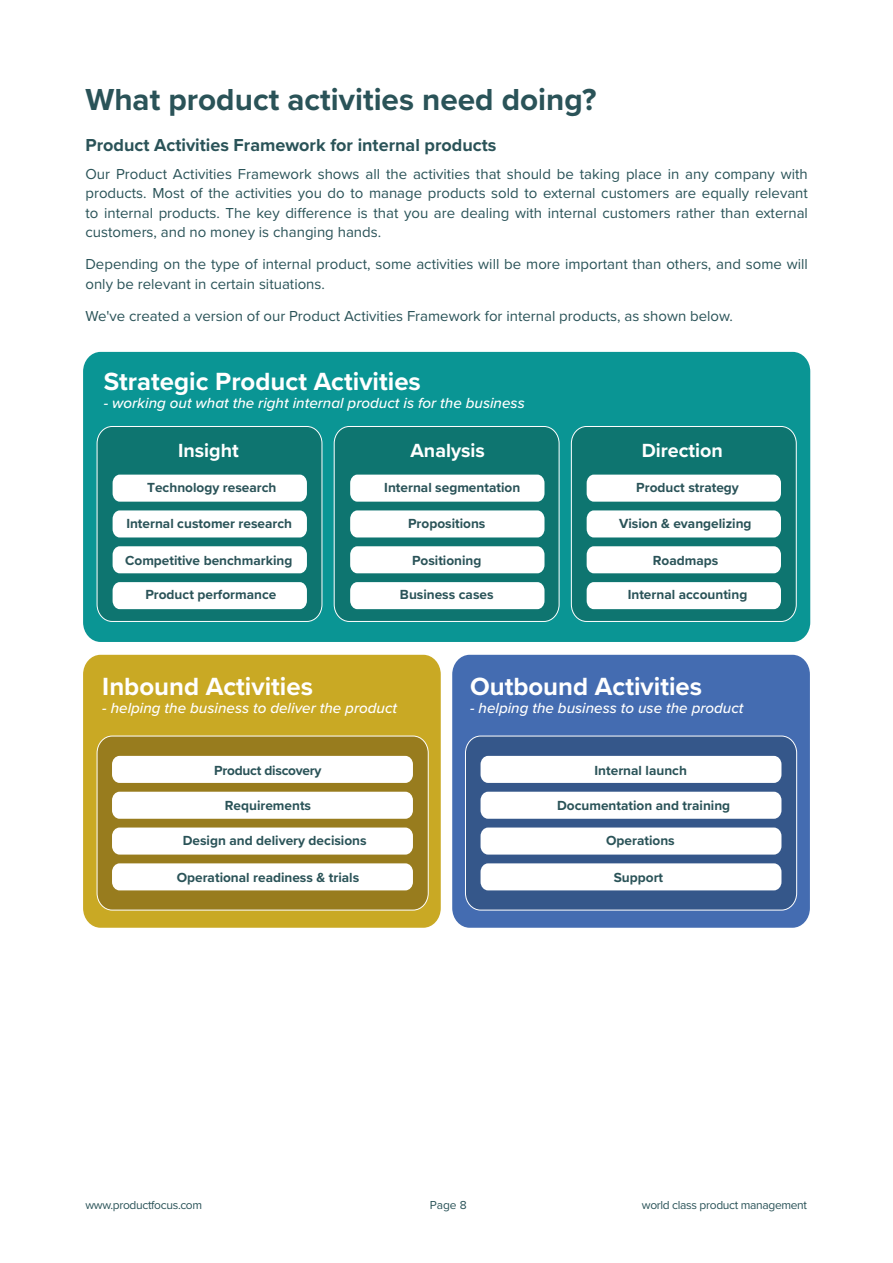
<style>
.page{position:relative;width:893px;height:1263px;background:#fff}
.page>*{position:absolute;margin:0;border:0;box-sizing:border-box;transform-origin:0 0}
.t1{font:700 31.5px "Proxima Nova";color:#2a5358}
.t2{font:700 25.8px "Proxima Nova";color:#fff}
.t3{font:700 19.65px "Proxima Nova";color:#fff}
.t4{font:700 18px "Proxima Nova";color:#2a5358}
.t5{font:italic 500 15.15px "Proxima Nova";color:#fff}
.t6{font:15px/19.5px "Proxima Nova";color:#2a5358;text-align:justify}
.t7{font:700 13.65px "Proxima Nova";color:#2a5358}
.t8{font:12px "Proxima Nova";letter-spacing:-.025em;color:#2a5358}
</style>
<div class="page">
<div style="left:83px;top:352px;width:727px;height:290px;background:#0a9594"></div>
<div style="left:83px;top:655px;width:358px;height:273px;background:#c9a924"></div>
<div style="left:452px;top:655px;width:358px;height:273px;background:#446cb1"></div>
<svg style="left:96px;top:735px;width:333px;height:176px;background:#9e8329"></svg>
<svg style="left:465px;top:735px;width:332px;height:176px;background:#406091"></svg>
<div style="left:481px;top:756px;width:300px;height:27px;background:#fff;border-radius:8px"></div>
<div style="left:481px;top:792px;width:300px;height:27px;background:#fff;border-radius:8px"></div>
<div style="left:481px;top:827px;width:300px;height:27px;background:#fff;border-radius:8px"></div>
<div style="left:481px;top:863px;width:300px;height:27px;background:#fff;border-radius:8px"></div>
<div style="left:112px;top:756px;width:301px;height:27px;background:#fff;border-radius:8px"></div>
<div style="left:112px;top:792px;width:301px;height:27px;background:#fff;border-radius:8px"></div>
<div style="left:112px;top:827px;width:301px;height:27px;background:#fff;border-radius:8px"></div>
<div style="left:112px;top:863px;width:301px;height:27px;background:#fff;border-radius:8px"></div>
<svg style="left:333px;top:426px;width:227px;height:196px"></svg>
<svg style="left:571px;top:426px;width:226px;height:196px"></svg>
<svg style="left:96px;top:426px;width:227px;height:196px"></svg>
<h1 class="t1" style="left:85px;top:76px;width:512px">What product activities need doing?</h1>
<p class="t4" style="left:85px;top:131px;width:413px">Product Activities Framework for internal products</p>
<p class="t6" style="left:85px;top:163px;width:724px">Our Product Activities Framework shows all the activities that should be taking place in any company with products. Most of the activities you do to manage products sold to external customers are equally relevant to internal products. The key difference is that you are dealing with internal customers rather than external customers, and no money is changing hands.</p>
<p class="t6" style="left:85px;top:254px;width:724px">Depending on the type of internal product, some activities will be more important than others, and some will only be relevant in certain situations.</p>
<p class="t6" style="left:85px;top:306px;width:649px">We've created a version of our Product Activities Framework for internal products, as shown below.</p>
<h2 class="t2" style="left:104px;top:362px;width:319px">Strategic Product Activities</h2>
<p class="t5" style="left:104px;top:392px;width:422px">- working out what the right internal product is for the business</p>
<h3 class="t3" style="left:178px;top:436px;width:62px">Insight</h3>
<p class="t7" style="left:147px;top:477px;width:131px">Technology research</p>
<p class="t7" style="left:126px;top:514px;width:167px">Internal customer research</p>
<p class="t7" style="left:125px;top:550px;width:169px">Competitive benchmarking</p>
<p class="t7" style="left:145px;top:585px;width:133px">Product performance</p>
<h3 class="t3" style="left:410px;top:436px;width:76px">Analysis</h3>
<h3 class="t3" style="left:642px;top:436px;width:83px">Direction</h3>
<p class="t7" style="left:384px;top:477px;width:137px">Internal segmentation</p>
<p class="t7" style="left:408px;top:514px;width:79px">Propositions</p>
<p class="t7" style="left:412px;top:550px;width:71px">Positioning</p>
<p class="t7" style="left:400px;top:585px;width:95px">Business cases</p>
<p class="t7" style="left:636px;top:477px;width:104px">Product strategy</p>
<p class="t7" style="left:619px;top:514px;width:134px">Vision &amp; evangelizing</p>
<p class="t7" style="left:653px;top:550px;width:67px">Roadmaps</p>
<p class="t7" style="left:628px;top:585px;width:121px">Internal accounting</p>
<h2 class="t2" style="left:102px;top:667px;width:212px">Inbound Activities</h2>
<p class="t5" style="left:102px;top:697px;width:296px">- helping the business to deliver the product</p>
<p class="t7" style="left:214px;top:760px;width:109px">Product discovery</p>
<p class="t7" style="left:225px;top:795px;width:88px">Requirements</p>
<p class="t7" style="left:183px;top:830px;width:185px">Design and delivery decisions</p>
<p class="t7" style="left:177px;top:867px;width:184px">Operational readiness &amp; trials</p>
<h2 class="t2" style="left:470px;top:667px;width:234px">Outbound Activities</h2>
<p class="t5" style="left:470px;top:697px;width:275px">- helping the business to use the product</p>
<p class="t7" style="left:595px;top:760px;width:94px">Internal launch</p>
<p class="t7" style="left:557px;top:795px;width:175px">Documentation and training</p>
<p class="t7" style="left:606px;top:830px;width:70px">Operations</p>
<p class="t7" style="left:614px;top:867px;width:51px">Support</p>
<p class="t8" style="left:85px;top:1196px;width:118px">www.productfocus.com</p>
<p class="t8" style="left:430px;top:1196px;width:38px">Page 8</p>
<p class="t8" style="left:642px;top:1196px;width:167px">world class product management</p>
</div>
